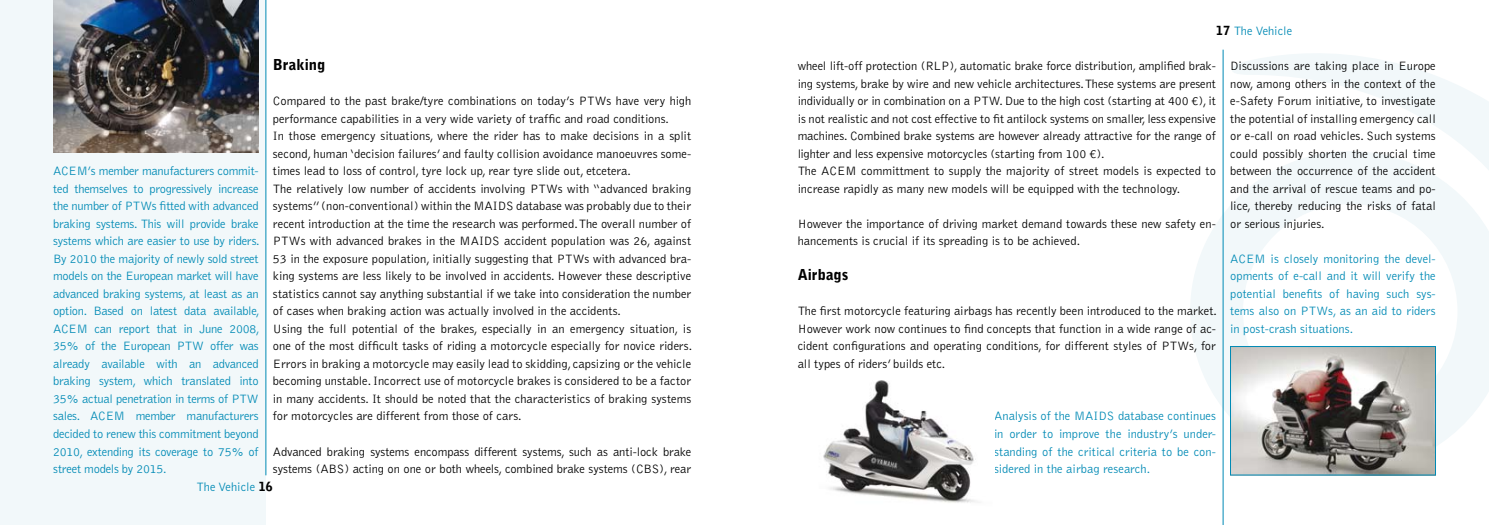
<style>
.page{position:relative;width:1489px;height:525px;background:#fff}
.page>*{position:absolute;margin:0;border:0;box-sizing:border-box;transform-origin:0 0}
.t1{font:900 15px "Bell Gothic";color:#000}
.t2{font:300 12.5px/17.5px "Bell Gothic";color:#000}
.t3{font:300 12.5px/17.5px "Bell Gothic";color:#008ab5;text-align:justify}
.s1{font-weight:900;color:#000}
</style>
<div class="page">
<svg style="left:1222px;top:49px;width:266px;height:102px"></svg>
<svg style="left:1190px;top:151px;width:298px;height:320px"></svg>
<div style="left:0;top:0;width:266px;height:524px;background:#f2f8fa"></div>
<hr style="left:265px;top:0;width:1px;height:475px;background:#008ab5">
<img style="left:53px;top:0;width:206px;height:152px">
<hr style="left:1222px;top:50px;width:1px;height:474px;background:#008ab5">
<img style="left:1232px;top:348px;width:201px;height:125px">
<div style="left:1230px;top:346px;width:205px;height:129px;border:1px solid #008ab5"></div>
<img style="left:823px;top:380px;width:153px;height:123px">
<p class="t3" style="left:53px;top:162px;width:208px">ACEM’s member manufacturers commit&shy;ted themselves to progressively increase the number of PTWs fitted with advanced braking systems. This will provide brake systems which are easier to use by riders.<br>By 2010 the majority of newly sold street models on the European market will have advanced braking systems, at least as an option. Based on latest data available, ACEM can report that in June 2008, 35% of the European PTW offer was already available with an advanced braking system, which translated into 35% actual penetration in terms of PTW sales. ACEM member manufacturers decided to renew this commitment beyond 2010, extending its coverage to 75% of street models by 2015.</p>
<p class="t1" style="left:273px;top:56px;width:54px">Braking</p>
<p class="t2" style="left:273px;top:92px;width:421px">Compared to the past brake/tyre combinations on today’s PTWs have very high performance capabilities in a very wide variety of traffic and road conditions.<br>In those emergency situations, where the rider has to make decisions in a split second, human ‘decision failures’ and faulty collision avoidance manoeuvres some&shy;times lead to loss of control, tyre lock up, rear tyre slide out, etcetera.<br>The relatively low number of accidents involving PTWs with “advanced braking systems” (non-conventional) within the MAIDS database was probably due to their recent introduction at the time the research was performed. The overall number of PTWs with advanced brakes in the MAIDS accident population was 26, against 53 in the exposure population, initially suggesting that PTWs with advanced bra&shy;king systems are less likely to be involved in accidents. However these descriptive statistics cannot say anything substantial if we take into consideration the number of cases when braking action was actually involved in the accidents.<br>Using the full potential of the brakes, especially in an emergency situation, is one of the most difficult tasks of riding a motorcycle especially for novice riders.<br>Errors in braking a motorcycle may easily lead to skidding, capsizing or the vehicle becoming unstable. Incorrect use of motorcycle brakes is considered to be a factor in many accidents. It should be noted that the characteristics of braking systems for motorcycles are different from those of cars.</p>
<p class="t2" style="left:273px;top:442px;width:420px">Advanced braking systems encompass different systems, such as anti-lock brake systems (ABS) acting on one or both wheels, combined brake systems (CBS), rear</p>
<p class="t3" style="left:197px;top:477px;width:78px">The Vehicle <span class="s1">16</span></p>
<p class="t3" style="left:1215px;top:22px;width:78px"><span class="s1">17</span> The Vehicle</p>
<p class="t2" style="left:797px;top:57px;width:420px">wheel lift-off protection (RLP), automatic brake force distribution, amplified brak&shy;ing systems, brake by wire and new vehicle architectures. These systems are present individually or in combination on a PTW. Due to the high cost (starting at 400 €), it is not realistic and not cost effective to fit antilock systems on smaller, less expensive machines. Combined brake systems are however already attractive for the range of lighter and less expensive motorcycles (starting from 100 €).<br>The ACEM committment to supply the majority of street models is expected to increase rapidly as many new models will be equipped with the technology.</p>
<p class="t2" style="left:797px;top:215px;width:420px">However the importance of driving market demand towards these new safety en&shy;hancements is crucial if its spreading is to be achieved.</p>
<p class="t1" style="left:797px;top:266px;width:52px">Airbags</p>
<p class="t2" style="left:797px;top:302px;width:421px;text-align:justify">The first motorcycle featuring airbags has recently been introduced to the market.<br>However work now continues to find concepts that function in a wide range of ac&shy;cident configurations and operating conditions, for different styles of PTWs, for all types of riders’ builds etc.</p>
<p class="t2" style="left:1230px;top:57px;width:207px;text-align:justify">Discussions are taking place in Europe now, among others in the context of the e-Safety Forum initiative, to investigate the potential of installing emergency call or e-call on road vehicles. Such systems could possibly shorten the crucial time between the occurrence of the accident and the arrival of rescue teams and po&shy;lice, thereby reducing the risks of fatal or serious injuries.</p>
<p class="t3" style="left:1230px;top:250px;width:207px">ACEM is closely monitoring the devel&shy;opments of e-call and it will verify the potential benefits of having such sys&shy;tems also on PTWs, as an aid to riders in post-crash situations.</p>
<p class="t3" style="left:994px;top:407px;width:223px">Analysis of the MAIDS database continues in order to improve the industry’s under&shy;standing of the critical criteria to be con&shy;sidered in the airbag research.</p>
</div>
